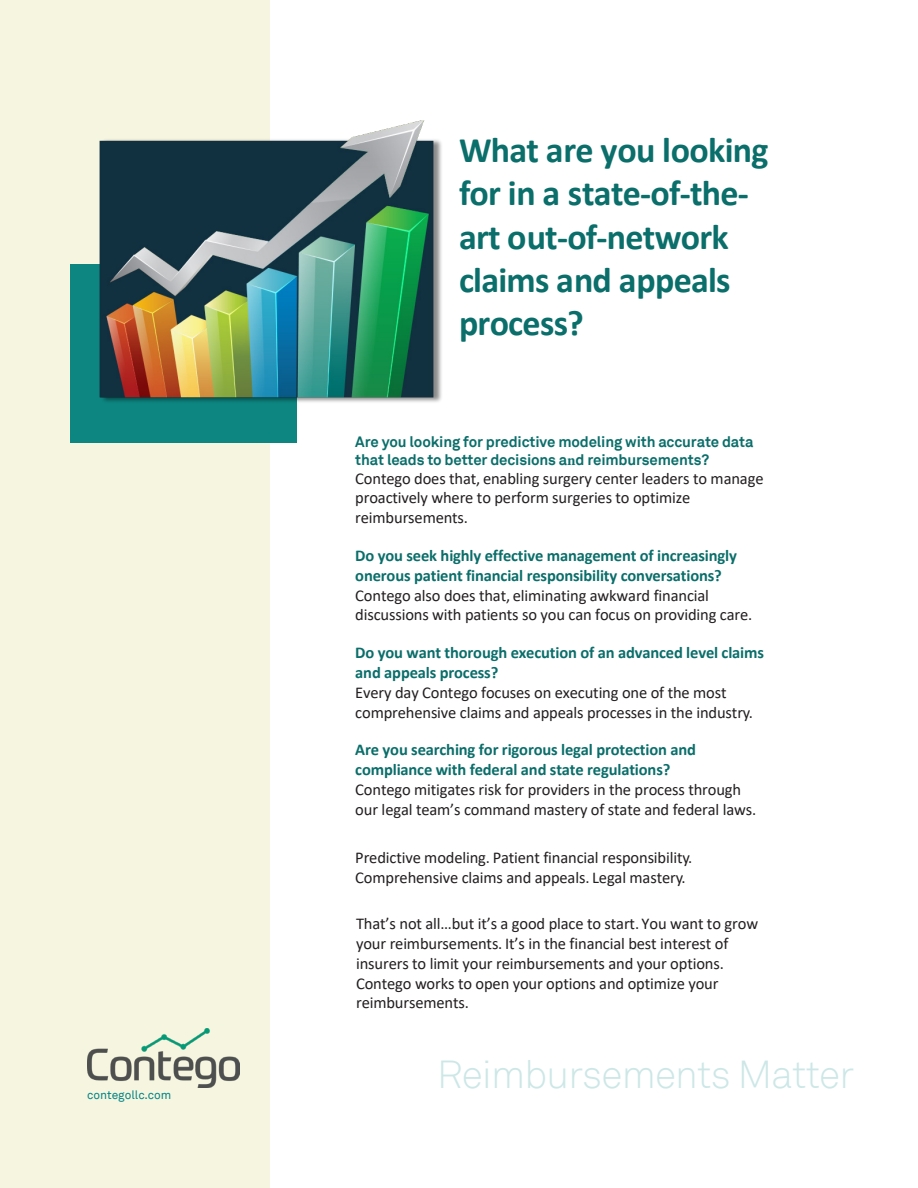
<style>
.page{position:relative;width:918px;height:1188px;background:#fff}
.page>*{position:absolute;margin:0;border:0;box-sizing:border-box;transform-origin:0 0}
.t1{font:300 39px "Akkurat";letter-spacing:-.02em;color:#cde7e7}
.t2{font:700 36px/43.2px "Calibri";letter-spacing:-.02em;color:#0a6e6a}
.t3{font:16.5px/19.8px "Calibri";letter-spacing:-.01em;color:#231f20}
.t4{font:700 16.5px/19.8px "Calibri";letter-spacing:-.01em;color:#0a6e6a}
.t5{font:700 15px/18px "Akkurat";letter-spacing:-.01em;color:#0a6e6a}
.t6{font:12px "Akkurat";color:#068587}
.s1{font-family:"Minion Pro"}
.s2{font-weight:400;color:#231f20}
.s3{font-weight:700;color:#0a6e6a}
</style>
<div class="page">
<div style="left:0;top:0;width:270px;height:1188px;background:#f6f5e0"></div>
<img style="left:87px;top:1028px;width:153px;height:59px">
<div style="left:70px;top:264px;width:227px;height:179px;background:#0d8681"></div>
<img style="left:99px;top:121px;width:343px;height:281px">
<p class="t6" style="left:87px;top:1088px;width:86px">contegollc.com</p>
<p class="t2" style="left:459px;top:128px;width:311px">What are you looking for in a state-of-the&shy;art out-of-network claims and appeals process?</p>
<p class="t5" style="left:355px;top:433px;width:400px">Are you looking for predictive modeling with accurate data that leads to better decisions a<span class="s1">n</span>d reimbursements?</p>
<p class="t3" style="left:355px;top:468px;width:410px">Contego does that, enabling surgery center leaders to manage proactively where to perform surgeries to optimize reimbursements.</p>
<p class="t4" style="left:355px;top:545px;width:399px">Do you seek highly effective management of increasingly onerous patient financial responsibility conversations?<br><span class="s2">Contego also does that, eliminating awkward financial discussions with patients so you can focus on providing care.</span></p>
<p class="t3" style="left:355px;top:642px;width:410px"><span class="s3">Do you want thorough execution of an advanced level claims and appeals process?<br></span>Every day Contego focuses on executing one of the most comprehensive claims and appeals processes in the industry.</p>
<p class="t3" style="left:355px;top:740px;width:403px"><span class="s3">Are you searching for rigorous legal protection and compliance with federal and state regulations?<br></span>Contego mitigates risk for providers in the process through our legal team’s command mastery of state and federal laws.</p>
<p class="t3" style="left:355px;top:848px;width:339px">Predictive modeling. Patient financial responsibility.<br>Comprehensive claims and appeals. Legal mastery.</p>
<p class="t3" style="left:356px;top:913px;width:404px">That’s not all…but it’s a good place to start. You want to grow your reimbursements. It’s in the financial best interest of insurers to limit your reimbursements and your options.<br>Contego works to open your options and optimize your reimbursements.</p>
<h1 class="t1" style="left:437px;top:1051px;width:418px">Reimbursements Matter</h1>
</div>
